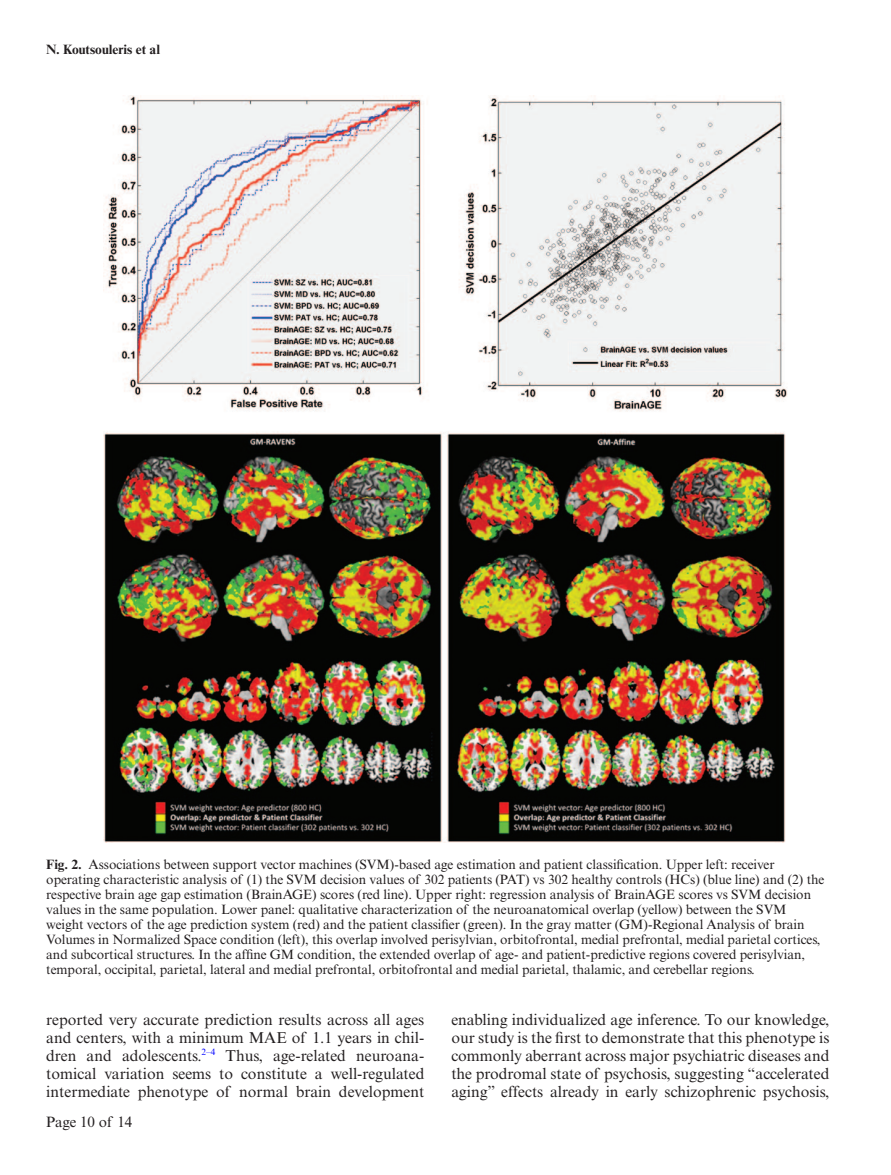
<style>
.page{position:relative;width:891px;height:1175px;background:#fff}
.page>*{position:absolute;margin:0;border:0;box-sizing:border-box;transform-origin:0 0}
.t1{font:15.75px/18px "Times New Roman MT Std";color:#231f20;text-align:justify}
.t2{font:15px "Times New Roman MT Std";color:#231f20}
.t3{font:13.5px/15px "Times New Roman MT Std";letter-spacing:-.005em;color:#231f20}
.t4{font:700 13.5px "Times New Roman MT Std";color:#231f20}
.s1{font-weight:700}
</style>
<div class="page">
<img style="left:104px;top:95px;width:683px;height:747px">
<p class="t4" style="left:46px;top:41px;width:115px">N. Koutsouleris et al</p>
<p class="t3" style="left:46px;top:857px;width:779px"><span class="s1">Fig. 2.</span> Associations between support vector machines (SVM)-based age estimation and patient classification. Upper left: receiver operating characteristic analysis of (1) the SVM decision values of 302 patients (PAT) vs 302 healthy controls (HCs) (blue line) and (2) the respective brain age gap estimation (BrainAGE) scores (red line). Upper right: regression analysis of BrainAGE scores vs SVM decision values in the same population. Lower panel: qualitative characterization of the neuroanatomical overlap (yellow) between the SVM weight vectors of the age prediction system (red) and the patient classifier (green). In the gray matter (GM)-Regional Analysis of brain Volumes in Normalized Space condition (left), this overlap involved perisylvian, orbitofrontal, medial prefrontal, medial parietal cortices, and subcortical structures. In the affine GM condition, the extended overlap of age- and patient-predictive regions covered perisylvian, temporal, occipital, parietal, lateral and medial prefrontal, orbitofrontal and medial parietal, thalamic, and cerebellar regions.</p>
<p class="t1" style="left:46px;top:1010px;width:380px">reported very accurate prediction results across all ages and centers, with a minimum MAE of 1.1 years in chil&shy;dren and adolescents.<sup>2–4</sup> Thus, age-related neuroana&shy;tomical variation seems to constitute a well-regulated intermediate phenotype of normal brain development</p>
<p class="t1" style="left:451px;top:1010px;width:380px">enabling individualized age inference. To our knowledge, our study is the first to demonstrate that this phenotype is commonly aberrant across major psychiatric diseases and the prodromal state of psychosis, suggesting “accelerated aging” effects already in early schizophrenic psychosis,</p>
<p class="t2" style="left:46px;top:1113px;width:88px">Page 10 of 14</p>
</div>
